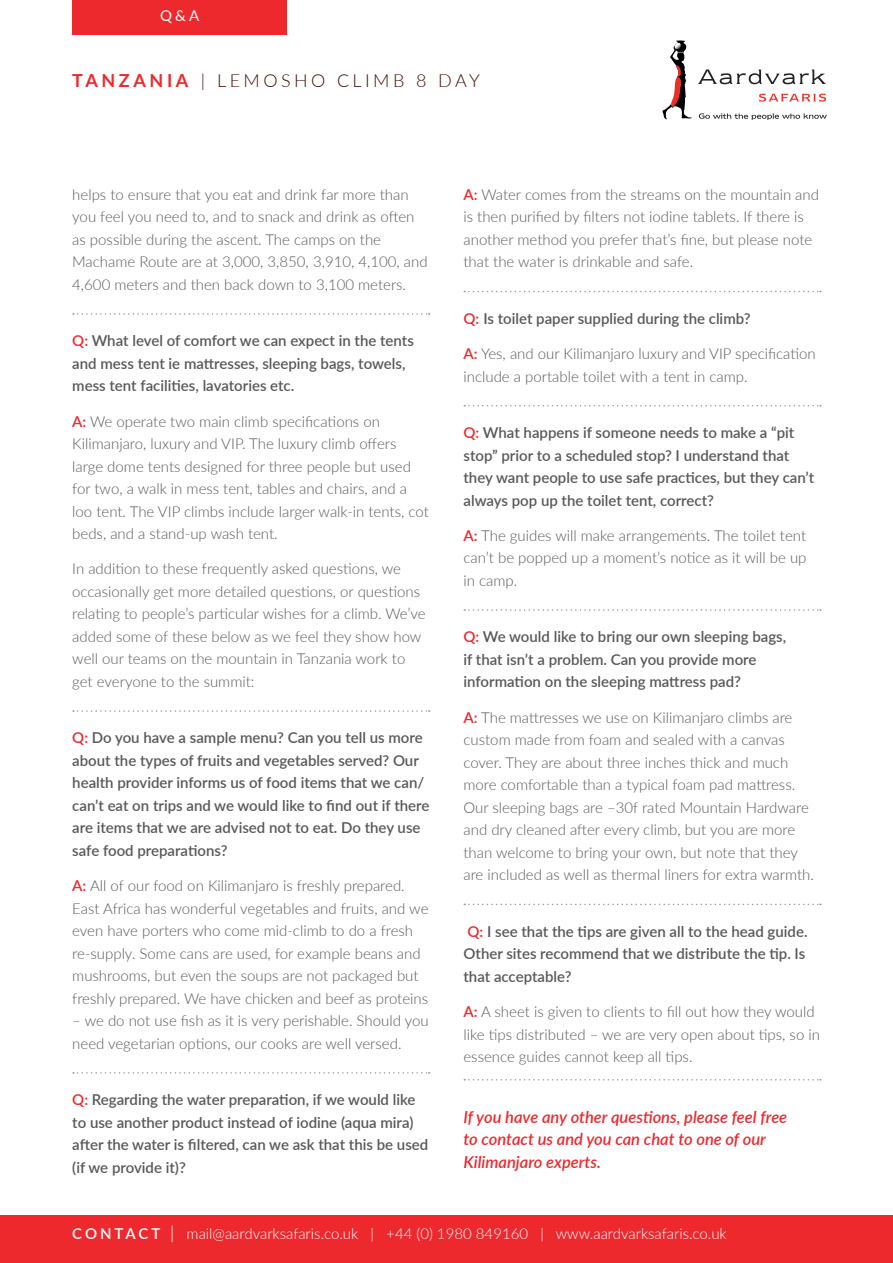
<style>
.page{position:relative;width:893px;height:1263px;background:#fff}
.page>*{position:absolute;margin:0;border:0;box-sizing:border-box;transform-origin:0 0}
.t1{font:300 18px "Lato";letter-spacing:.19em;color:#3e110a}
.t2{font:italic 600 16.5px/22.5px "Lato";color:#ee292e}
.t3{font:300 15px/22.5px "Lato";color:#57585a}
.t4{font:600 15px/22.5px "Lato";color:#57585a}
.t5{font:300 15px "Lato";color:#fff}
.t6{font:15px "Lato";color:#fff}
.s1{font-weight:700;color:#ee292e}
.s2{color:#ee292e}
.s3{font-weight:600;color:#ee292e}
.s4{font-weight:600}
.s5{font-size:18px}
</style>
<div class="page">
<svg style="left:662px;top:40px;width:30px;height:79px"></svg>
<svg style="left:699px;top:113px;width:128px;height:7px"></svg>
<svg style="left:759px;top:94px;width:67px;height:8px"></svg>
<svg style="left:698px;top:70px;width:128px;height:14px"></svg>
<div style="left:72px;top:0;width:215px;height:35px;background:#ee292e"></div>
<svg style="left:73px;top:313px;width:357px;height:2px"></svg>
<svg style="left:73px;top:710px;width:357px;height:2px"></svg>
<svg style="left:73px;top:1072px;width:357px;height:2px"></svg>
<svg style="left:464px;top:291px;width:357px;height:1px"></svg>
<svg style="left:464px;top:405px;width:357px;height:1px"></svg>
<svg style="left:464px;top:609px;width:357px;height:2px"></svg>
<svg style="left:464px;top:904px;width:357px;height:1px"></svg>
<svg style="left:464px;top:1079px;width:357px;height:1px"></svg>
<div style="left:0;top:1215px;width:893px;height:48px;background:#ee292e"></div>
<p class="t6" style="left:160px;top:4px;width:41px">Q&amp;A</p>
<p class="t1" style="left:72px;top:68px;width:409px"><span class="s1">TANZANIA</span> | LEMOSHO CLIMB 8 DAY</p>
<p class="t3" style="left:72px;top:183px;width:357px">helps to ensure that you eat and drink far more than you feel you need to, and to snack and drink as often as possible during the ascent. The camps on the Machame Route are at 3,000, 3,850, 3,910, 4,100, and 4,600 meters and then back down to 3,100 meters.</p>
<p class="t4" style="left:72px;top:329px;width:343px"><span class="s2">Q:</span> What level of comfort we can expect in the tents and mess tent ie mattresses, sleeping bags, towels, mess tent facilities, lavatories etc.</p>
<p class="t3" style="left:72px;top:409px;width:358px"><span class="s3">A:</span> We operate two main climb specifications on Kilimanjaro, luxury and VIP. The luxury climb offers large dome tents designed for three people but used for two, a walk in mess tent, tables and chairs, and a loo tent. The VIP climbs include larger walk-in tents, cot beds, and a stand-up wash tent.</p>
<p class="t3" style="left:72px;top:557px;width:355px">In addition to these frequently asked questions, we occasionally get more detailed questions, or questions relating to people’s particular wishes for a climb. We’ve added some of these below as we feel they show how well our teams on the mountain in Tanzania work to get everyone to the summit:</p>
<p class="t4" style="left:72px;top:726px;width:359px"><span class="s2">Q:</span> Do you have a sample menu? Can you tell us more about the types of fruits and vegetables served? Our health provider informs us of food items that we can/ can’t eat on trips and we would like to find out if there are items that we are advised not to eat. Do they use safe food preparations?</p>
<p class="t3" style="left:72px;top:874px;width:358px"><span class="s3">A:</span> All of our food on Kilimanjaro is freshly prepared.<br>East Africa has wonderful vegetables and fruits, and we even have porters who come mid-climb to do a fresh re-supply. Some cans are used, for example beans and mushrooms, but even the soups are not packaged but freshly prepared. We have chicken and beef as proteins</p>
<p class="t3" style="left:72px;top:1009px;width:358px">– we do not use fish as it is very perishable. Should you need vegetarian options, our cooks are well versed.</p>
<p class="t4" style="left:72px;top:1088px;width:358px"><span class="s2">Q:</span> Regarding the water preparation, if we would like to use another product instead of iodine (aqua mira) after the water is filtered, can we ask that this be used (if we provide it)?</p>
<p class="t3" style="left:463px;top:183px;width:357px"><span class="s3">A:</span> Water comes from the streams on the mountain and is then purified by filters not iodine tablets. If there is another method you prefer that’s fine, but please note that the water is drinkable and safe.</p>
<p class="t4" style="left:463px;top:306px;width:289px"><span class="s2">Q:</span> Is toilet paper supplied during the climb?</p>
<p class="t3" style="left:463px;top:342px;width:354px"><span class="s3">A:</span> Yes, and our Kilimanjaro luxury and VIP specification include a portable toilet with a tent in camp.</p>
<p class="t4" style="left:463px;top:421px;width:352px"><span class="s2">Q:</span> What happens if someone needs to make a “pit stop” prior to a scheduled stop? I understand that they want people to use safe practices, but they can’t always pop up the toilet tent, correct?</p>
<p class="t3" style="left:463px;top:524px;width:344px;text-align:justify"><span class="s3">A:</span> The guides will make arrangements. The toilet tent can’t be popped up a moment’s notice as it will be up in camp.</p>
<p class="t4" style="left:463px;top:625px;width:324px"><span class="s2">Q:</span> We would like to bring our own sleeping bags, if that isn’t a problem. Can you provide more information on the sleeping mattress pad?</p>
<p class="t3" style="left:463px;top:705px;width:352px"><span class="s3">A:</span> The mattresses we use on Kilimanjaro climbs are custom made from foam and sealed with a canvas cover. They are about three inches thick and much more comfortable than a typical foam pad mattress.<br>Our sleeping bags are –30f rated Mountain Hardware and dry cleaned after every climb, but you are more than welcome to bring your own, but note that they are included as well as thermal liners for extra warmth.</p>
<p class="t4" style="left:463px;top:919px;width:346px"><span class="s2">Q:</span> I see that the tips are given all to the head guide.<br>Other sites recommend that we distribute the tip. Is that acceptable?</p>
<p class="t3" style="left:463px;top:1000px;width:358px"><span class="s3">A:</span> A sheet is given to clients to fill out how they would like tips distributed – we are very open about tips, so in essence guides cannot keep all tips.</p>
<p class="t2" style="left:463px;top:1105px;width:325px">If you have any other questions, please feel free to contact us and you can chat to one of our<br>Kilimanjaro experts.</p>
<p class="t5" style="left:72px;top:1223px;width:656px"><span class="s4">C O N TA C T</span> <span class="s5">|</span> mail@aardvarksafaris.co.uk | +44 (0) 1980 849160 | www.aardvarksafaris.co.uk</p>
</div>
